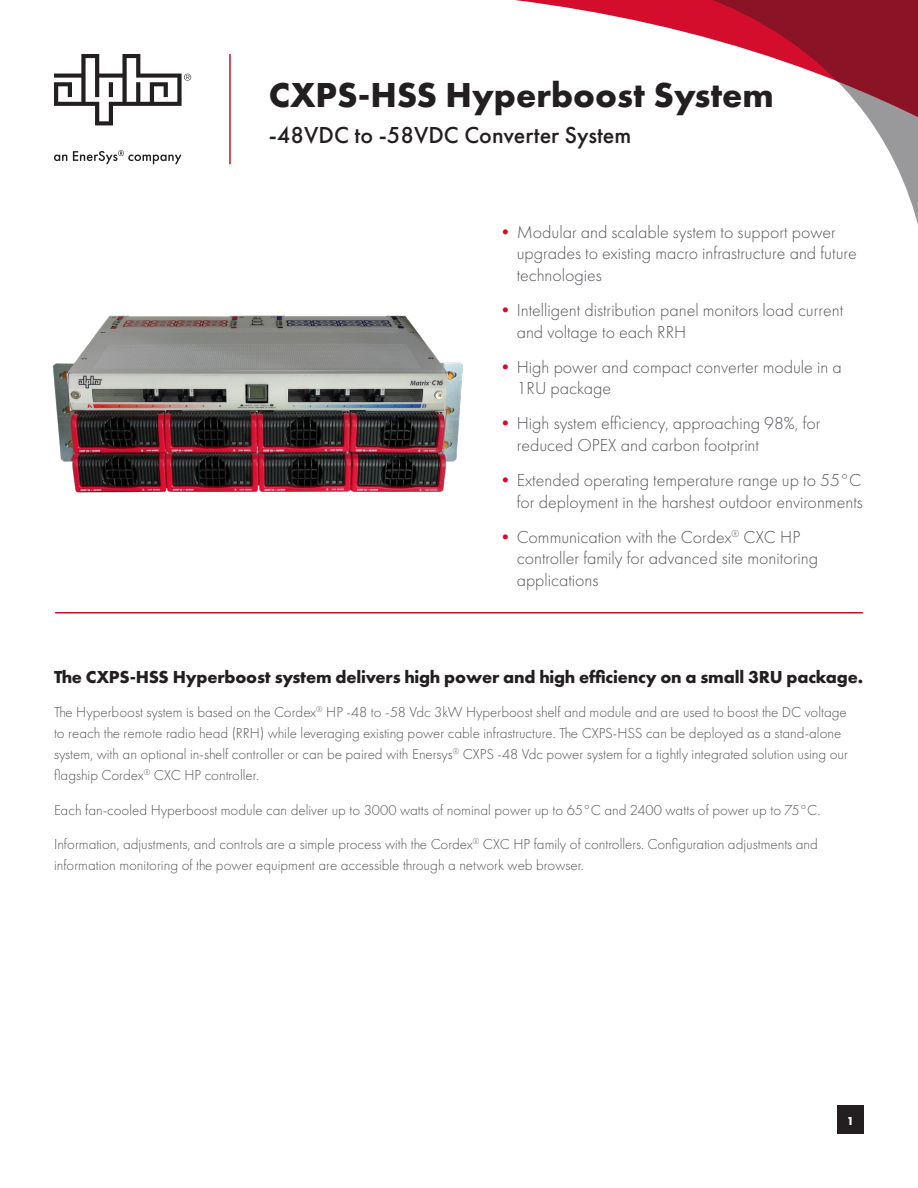
<style>
.page{position:relative;width:918px;height:1188px;background:#fff}
.page>*{position:absolute;margin:0;border:0;box-sizing:border-box;transform-origin:0 0}
.product_name{font:700 36px "Futura PT";color:#231f20}
.product_subline{font:500 24px "Futura PT";color:#231f20}
.t1{font:300 18px/21.6px "Futura PT";color:#54555a}
.product_description{font:700 18px "Futura PT";letter-spacing:-.01em;color:#231f20}
.product_description-2{font:300 15px/21px "Futura PT";color:#54555a}
.t2{font:700 12px "Futura PT";color:#fff}
.s1{color:#d30d2b}
</style>
<div class="page">
<hr style="left:229px;top:54px;width:2px;height:110px;background:#d30d2b">
<svg style="left:54px;top:150px;width:128px;height:14px"></svg>
<svg style="left:54px;top:54px;width:137px;height:71px"></svg>
<div style="left:837px;top:1106px;width:27px;height:28px;background:#231f20"></div>
<svg style="left:515px;top:0;width:403px;height:215px"></svg>
<svg style="left:676px;top:0;width:242px;height:124px"></svg>
<hr style="left:55px;top:612px;width:808px;height:2px;background:#d30d2b">
<img style="left:52px;top:315px;width:411px;height:178px">
<p class="product_name" style="left:269px;top:72px;width:507px">CXPS-HSS Hyperboost System</p>
<p class="product_subline" style="left:269px;top:120px;width:364px">-48VDC to -58VDC Converter System</p>
<p class="t1" style="left:517px;top:221px;width:342px;text-indent:-20px"><span class="s1">•</span>Modular and scalable system to support power upgrades to existing macro infrastructure and future technologies</p>
<p class="t1" style="left:517px;top:299px;width:328px;text-indent:-20px"><span class="s1">•</span>Intelligent distribution panel monitors load current and voltage to each RRH</p>
<p class="t1" style="left:517px;top:356px;width:327px;text-indent:-20px"><span class="s1">•</span>High power and compact converter module in a<br>1RU package</p>
<p class="t1" style="left:517px;top:413px;width:305px;text-indent:-20px"><span class="s1">•</span>High system efficiency, approaching 98%, for reduced OPEX and carbon footprint</p>
<p class="t1" style="left:496px;top:469px;width:368px;text-align:right"><span class="s1">•</span>Extended operating temperature range up to 55°C for deployment in the harshest outdoor environments</p>
<p class="t1" style="left:517px;top:526px;width:303px;text-indent:-20px"><span class="s1">•</span>Communication with the Cordex<sup>®</sup> CXC HP controller family for advanced site monitoring applications</p>
<p class="product_description" style="left:54px;top:665px;width:811px">The CXPS-HSS Hyperboost system delivers high power and high efficiency on a small 3RU package.</p>
<p class="product_description-2" style="left:54px;top:702px;width:796px">The Hyperboost system is based on the Cordex<sup>®</sup> HP -48 to -58 Vdc 3kW Hyperboost shelf and module and are used to boost the DC voltage to reach the remote radio head (RRH) while leveraging existing power cable infrastructure. The CXPS-HSS can be deployed as a stand-alone system, with an optional in-shelf controller or can be paired with Enersys<sup>®</sup> CXPS -48 Vdc power system for a tightly integrated solution using our flagship Cordex<sup>®</sup> CXC HP controller.</p>
<p class="product_description-2" style="left:54px;top:799px;width:768px">Each fan-cooled Hyperboost module can deliver up to 3000 watts of nominal power up to 65°C and 2400 watts of power up to 75°C.</p>
<p class="product_description-2" style="left:54px;top:834px;width:765px">Information, adjustments, and controls are a simple process with the Cordex<sup>®</sup> CXC HP family of controllers. Configuration adjustments and information monitoring of the power equipment are accessible through a network web browser.</p>
<p class="t2" style="left:847px;top:1113px;width:9px">1</p>
</div>
